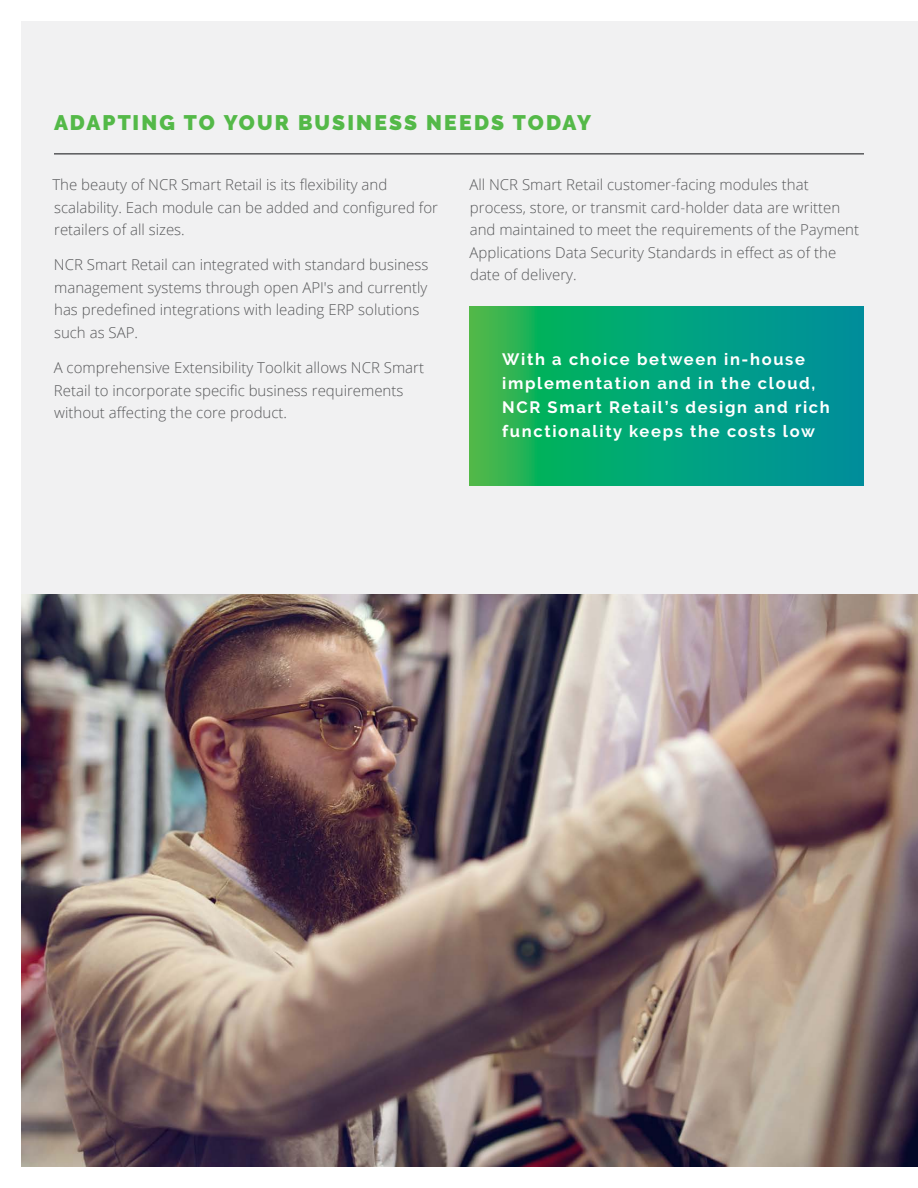
<style>
.page{position:relative;width:918px;height:1188px;background:#fff}
.page>*{position:absolute;margin:0;border:0;box-sizing:border-box;transform-origin:0 0}
.t1{font:900 21px "Raleway";letter-spacing:.1em;color:#54b948}
.t2{font:700 16.5px/24px "Raleway";letter-spacing:.1em;color:#fff}
.t3{font:300 15px/22.5px "Open Sans";color:#58595b}
</style>
<div class="page">
<div style="left:22px;top:22px;width:896px;height:1144px;background:#f1f1f2"></div>
<img style="left:22px;top:594px;width:896px;height:572px">
<hr style="left:54px;top:153px;width:810px;height:2px;background:#58595b">
<svg style="left:470px;top:307px;width:394px;height:178px;background:#09a478"></svg>
<h1 class="t1" style="left:54px;top:111px;width:539px">ADAPTING TO YOUR BUSINESS NEEDS TODAY</h1>
<p class="t3" style="left:52px;top:173px;width:387px">The beauty of NCR Smart Retail is its flexibility and scalability. Each module can be added and configured for retailers of all sizes.</p>
<p class="t3" style="left:54px;top:253px;width:376px">NCR Smart Retail can integrated with standard business management systems through open API's and currently has predefined integrations with leading ERP solutions such as SAP.</p>
<p class="t3" style="left:54px;top:356px;width:372px">A comprehensive Extensibility Toolkit allows NCR Smart<br>Retail to incorporate specific business requirements without affecting the core product.</p>
<p class="t3" style="left:469px;top:173px;width:391px">All NCR Smart Retail customer-facing modules that process, store, or transmit card-holder data are written and maintained to meet the requirements of the Payment Applications Data Security Standards in effect as of the date of delivery.</p>
<p class="t2" style="left:502px;top:347px;width:329px">With a choice between in-house implementation and in the cloud, NCR Smart Retail’s design and rich functionality keeps the costs low</p>
</div>
